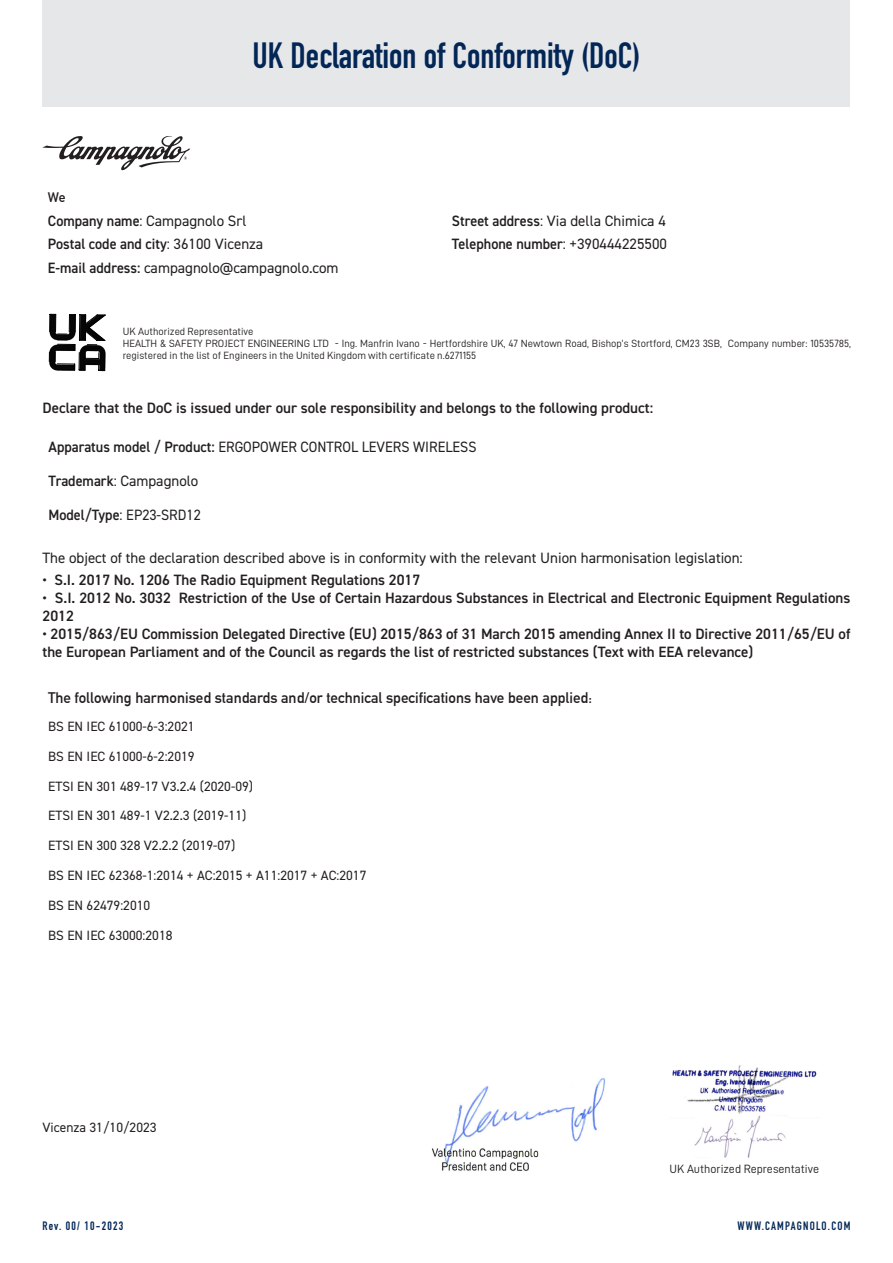
<style>
.page{position:relative;width:893px;height:1263px;background:#fff}
.page>*{position:absolute;margin:0;border:0;box-sizing:border-box;transform-origin:0 0}
.Normale{font:700 36px "DIN Condensed";color:#022656}
.t1{font:600 15px/18px "DIN2014";color:#231f20}
.t2{font:15px "DIN2014";color:#231f20;scale:.95 1}
.t3{font:15px "DIN2014";color:#231f20}
.t4{font:700 15px "DIN Alternate";color:#231f20}
.t5{font:600 15px "DIN2014";color:#231f20;scale:.95 1}
.t6{font:13.5px "DIN2014";color:#231f20}
.t7{font:700 13.5px "DIN Alternate";color:#231f20}
.t8{font:700 12px "DIN Condensed";letter-spacing:.1em;color:#022656}
.t9{font:12px "D DIN";color:#231f20}
.t10{font:10.5px/12px "D DIN";color:#231f20}
.s1{font-weight:600}
.s2{font-weight:400}
</style>
<div class="page">
<div style="left:43px;top:0;width:807px;height:106px;background:#e6e7e9"></div>
<svg style="left:42px;top:136px;width:148px;height:34px"></svg>
<img style="left:48px;top:313px;width:57px;height:59px">
<svg style="left:49px;top:314px;width:57px;height:57px"></svg>
<img style="left:431px;top:1077px;width:174px;height:94px">
<img style="left:672px;top:1065px;width:145px;height:93px">
<p class="Normale" style="left:252px;top:31px;width:390px">UK Declaration of Conformity (DoC)</p>
<p class="t7" style="left:48px;top:187px;width:19px">We</p>
<p class="t2" style="left:48px;top:211px;width:210px"><span class="s1">Company name</span>: Campagnolo Srl</p>
<p class="t2" style="left:452px;top:211px;width:227px"><span class="s1">Street address</span>: Via della Chimica 4</p>
<p class="t5" style="left:48px;top:234px;width:228px">Postal code and city<span class="s2">: 36100 Vicenza</span></p>
<p class="t5" style="left:452px;top:234px;width:228px">Telephone number<span class="s2">: +390444225500</span></p>
<p class="t3" style="left:48px;top:258px;width:292px"><span class="s1">E-mail address:</span> campagnolo@campagnolo.com</p>
<p class="t10" style="left:123px;top:325px;width:132px">UK Authorized Representative</p>
<p class="t10" style="left:123px;top:337px;width:730px">HEALTH &amp; SAFETY PROJECT ENGINEERING LTD - Ing. Manfrin Ivano - Hertfordshire UK, 47 Newtown Road, Bishop’s Stortford, CM23 3SB, Company number: 10535785, registered in the list of Engineers in the United Kingdom with certificate n.6271155</p>
<p class="t1" style="left:43px;top:398px;width:612px">Declare that the DoC is issued under our sole responsibility and belongs to the following product:</p>
<p class="t2" style="left:49px;top:438px;width:452px"><span class="s1">Apparatus model / Product:</span> ERGOPOWER CONTROL LEVERS WIRELESS</p>
<p class="t2" style="left:49px;top:472px;width:159px"><span class="s1">Trademark</span>: Campagnolo</p>
<p class="t2" style="left:49px;top:506px;width:162px"><span class="s1">Model/Type</span>: EP23-SRD12</p>
<p class="t3" style="left:43px;top:548px;width:702px">The object of the declaration described above is in conformity with the relevant Union harmonisation legislation:</p>
<p class="t1" style="left:43px;top:570px;width:379px">• S.I. 2017 No. 1206 The Radio Equipment Regulations 2017</p>
<p class="t1" style="left:43px;top:588px;width:809px">• S.I. 2012 No. 3032 Restriction of the Use of Certain Hazardous Substances in Electrical and Electronic Equipment Regulations<br>2012</p>
<p class="t1" style="left:43px;top:624px;width:809px">• 2015/863/EU Commission Delegated Directive (EU) 2015/863 of 31 March 2015 amending Annex II to Directive 2011/65/EU of the European Parliament and of the Council as regards the list of restricted substances (Text with EEA relevance)</p>
<p class="t4" style="left:48px;top:686px;width:545px">The following harmonised standards and/or technical specifications have been applied:</p>
<p class="t6" style="left:48px;top:718px;width:148px">BS EN IEC 61000-6-3:2021</p>
<p class="t6" style="left:48px;top:748px;width:148px">BS EN IEC 61000-6-2:2019</p>
<p class="t6" style="left:48px;top:778px;width:206px">ETSI EN 301 489-17 V3.2.4 (2020-09)</p>
<p class="t6" style="left:48px;top:807px;width:200px">ETSI EN 301 489-1 V2.2.3 (2019-11)</p>
<p class="t6" style="left:48px;top:837px;width:189px">ETSI EN 300 328 V2.2.2 (2019-07)</p>
<p class="t6" style="left:48px;top:867px;width:320px">BS EN IEC 62368-1:2014 + AC:2015 + A11:2017 + AC:2017</p>
<p class="t6" style="left:48px;top:897px;width:104px">BS EN 62479:2010</p>
<p class="t6" style="left:48px;top:926px;width:126px">BS EN IEC 63000:2018</p>
<p class="t6" style="left:43px;top:1118px;width:116px">Vicenza 31/10/2023</p>
<p class="t9" style="left:670px;top:1162px;width:151px">UK Authorized Representative</p>
<p class="t8" style="left:43px;top:1217px;width:82px">Rev. 00/ 10-2023</p>
<p class="t8" style="left:738px;top:1217px;width:114px">WWW.CAMPAGNOLO.COM</p>
</div>
